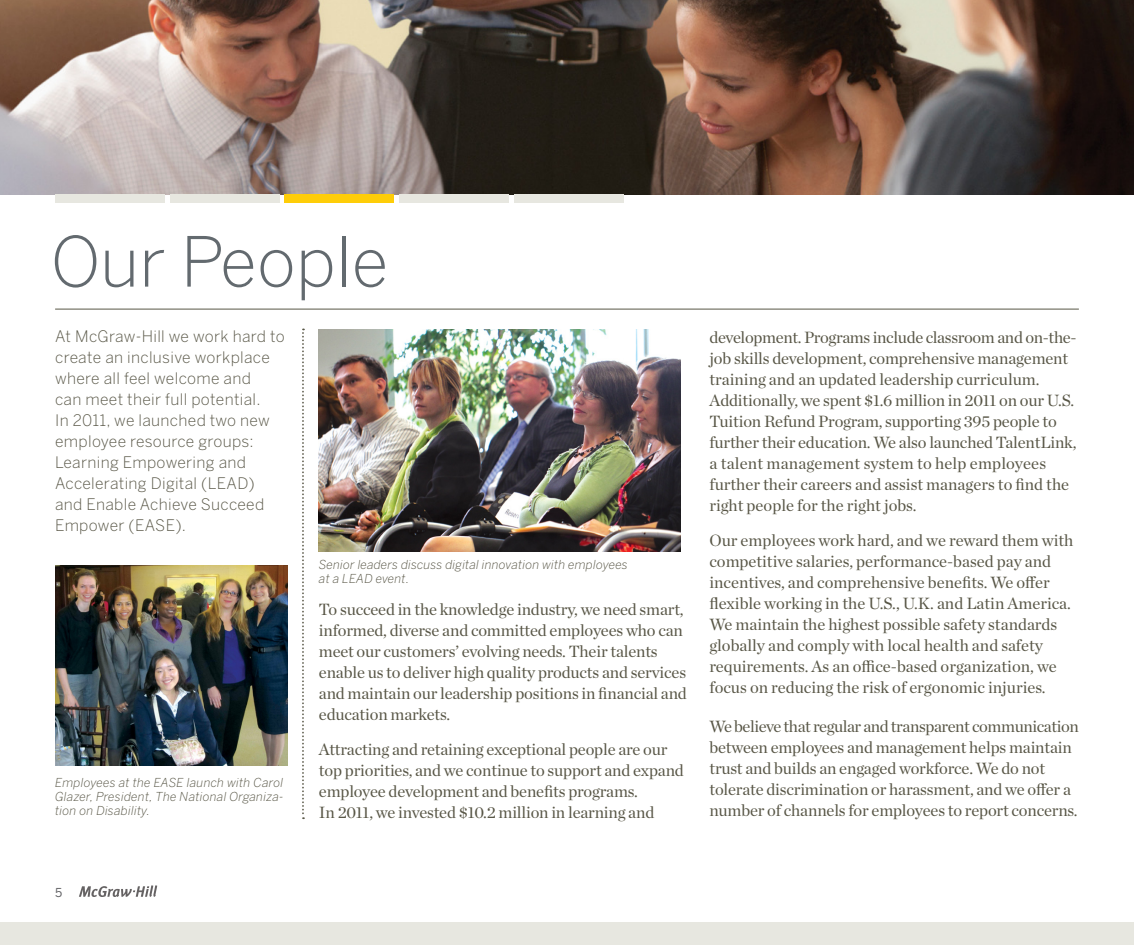
<style>
.page{position:relative;width:1134px;height:945px;background:#fff}
.page>*{position:absolute;margin:0;border:0;box-sizing:border-box;transform-origin:0 0}
.t1{font:300 68.42px "Benton Sans";color:#636a6f}
.Body_Text{font:16.62px/21px "Chronicle Deck";letter-spacing:-.01em;color:#585646}
.Body_Text-2{font:300 15.75px/21px "Benton Sans";letter-spacing:.02em;color:#585646}
.Body_Text-3{font:italic 300 12.25px/14px "Benton Sans";letter-spacing:.01em;color:#585646}
.t2{font:12.25px "Benton Sans";color:#636366}
</style>
<div class="page">
<img style="left:0;top:0;width:1134px;height:194px">
<div style="left:0;top:923px;width:1134px;height:22px;background:#e7e7e0"></div>
<div style="left:55px;top:194px;width:110px;height:9px;background:#e7e7e0"></div>
<div style="left:170px;top:194px;width:110px;height:9px;background:#e7e7e0"></div>
<div style="left:285px;top:194px;width:109px;height:9px;background:#fecd08"></div>
<div style="left:399px;top:194px;width:110px;height:9px;background:#e7e7e0"></div>
<div style="left:514px;top:194px;width:110px;height:9px;background:#e7e7e0"></div>
<hr style="left:55px;top:309px;width:1024px;height:1px;background:#585646">
<svg style="left:302px;top:329px;width:2px;height:490px"></svg>
<img style="left:55px;top:566px;width:232px;height:200px">
<svg style="left:79px;top:886px;width:78px;height:11px"></svg>
<img style="left:319px;top:329px;width:361px;height:222px">
<p class="t1" style="left:51px;top:222px;width:339px">Our People</p>
<p class="Body_Text-2" style="left:55px;top:326px;width:231px">At McGraw-Hill we work hard to create an inclusive workplace where all feel welcome and<br>can meet their full potential.<br>In 2011, we launched two new employee resource groups:<br>Learning Empowering and<br>Accelerating Digital (LEAD) and Enable Achieve Succeed<br>Empower (EASE).</p>
<p class="Body_Text-3" style="left:55px;top:776px;width:230px;text-align:justify">Employees at the EASE launch with Carol Glazer, President, The National Organiza&shy;tion on Disability.</p>
<p class="Body_Text-3" style="left:319px;top:558px;width:310px">Senior leaders discuss digital innovation with employees at a LEAD event.</p>
<p class="Body_Text" style="left:319px;top:597px;width:369px">To succeed in the knowledge industry, we need smart, informed, diverse and committed employees who can meet our customers’ evolving needs. Their talents enable us to deliver high quality products and services and maintain our leadership positions in financial and education markets.</p>
<p class="Body_Text" style="left:319px;top:738px;width:366px">Attracting and retaining exceptional people are our top priorities, and we continue to support and expand employee development and benefits programs.<br>In 2011, we invested $10.2 million in learning and</p>
<p class="Body_Text" style="left:709px;top:325px;width:369px">development. Programs include classroom and on-the&shy;job skills development, comprehensive management training and an updated leadership curriculum.<br>Additionally, we spent $1.6 million in 2011 on our U.S.<br>Tuition Refund Program, supporting 395 people to further their education. We also launched TalentLink, a talent management system to help employees further their careers and assist managers to find the right people for the right jobs.</p>
<p class="Body_Text" style="left:709px;top:529px;width:366px">Our employees work hard, and we reward them with competitive salaries, performance-based pay and incentives, and comprehensive benefits. We offer flexible working in the U.S., U.K. and Latin America.<br>We maintain the highest possible safety standards globally and comply with local health and safety requirements. As an office-based organization, we focus on reducing the risk of ergonomic injuries.</p>
<p class="Body_Text" style="left:709px;top:715px;width:371px">We believe that regular and transparent communication between employees and management helps maintain trust and builds an engaged workforce. We do not tolerate discrimination or harassment, and we offer a number of channels for employees to report concerns.</p>
<p class="t2" style="left:55px;top:885px;width:9px">5</p>
</div>
